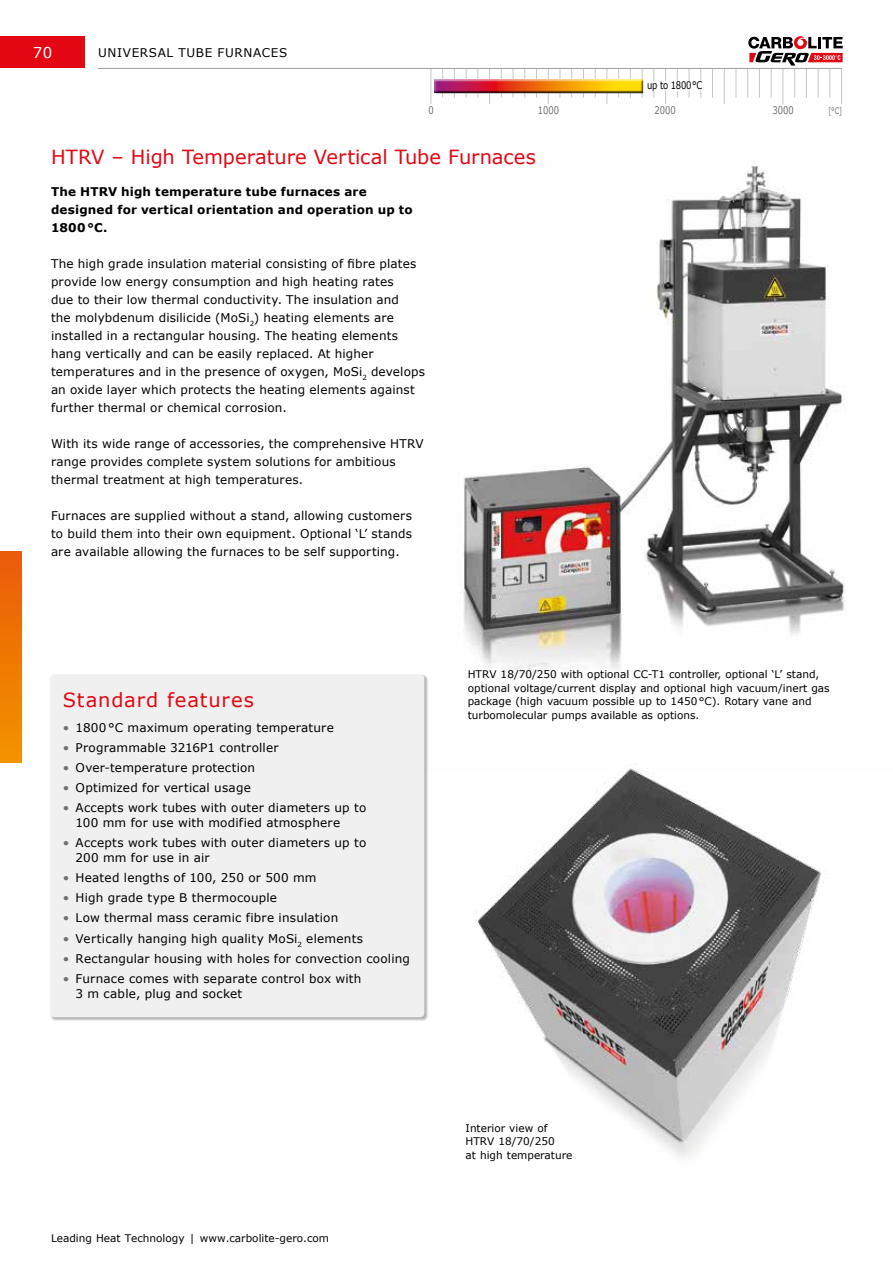
<style>
.page{position:relative;width:893px;height:1263px;background:#fff}
.page>*{position:absolute;margin:0;border:0;box-sizing:border-box;transform-origin:0 0}
.t1{font:19.5px "Verdana";letter-spacing:.005em;color:#e30613}
.t2{font:19.5px "Verdana";letter-spacing:.045em;color:#e30613}
.t3{font:15px "Verdana";color:#fff}
.t4{font:12px/18px "Verdana";letter-spacing:.015em;color:#000}
.t5{font:700 12px/18px "Verdana";letter-spacing:.015em;color:#000}
.t6{font:12px "Verdana";letter-spacing:.055em;color:#000}
.t7{font:10.5px/13.5px "Verdana";color:#000}
.t8{font:10.5px "Verdana";color:#706f6f;scale:.8 1}
.t9{font:10.5px "Verdana";color:#000;scale:.8 1}
.t10{font:9px "Verdana";color:#706f6f;scale:.7 1}
.s1{color:#706f6f}
</style>
<div class="page">
<img style="left:460px;top:163px;width:385px;height:511px">
<hr style="left:442px;top:68px;width:1px;height:30px;background:#c6c6c6">
<hr style="left:454px;top:68px;width:1px;height:30px;background:#c6c6c6">
<hr style="left:466px;top:68px;width:1px;height:30px;background:#c6c6c6">
<hr style="left:477px;top:68px;width:1px;height:30px;background:#c6c6c6">
<hr style="left:501px;top:68px;width:1px;height:30px;background:#c6c6c6">
<hr style="left:513px;top:68px;width:1px;height:30px;background:#c6c6c6">
<hr style="left:524px;top:68px;width:1px;height:30px;background:#c6c6c6">
<hr style="left:536px;top:68px;width:1px;height:30px;background:#c6c6c6">
<hr style="left:560px;top:68px;width:1px;height:30px;background:#c6c6c6">
<hr style="left:571px;top:68px;width:1px;height:30px;background:#c6c6c6">
<hr style="left:583px;top:68px;width:1px;height:30px;background:#c6c6c6">
<hr style="left:595px;top:68px;width:1px;height:30px;background:#c6c6c6">
<hr style="left:618px;top:68px;width:1px;height:30px;background:#c6c6c6">
<hr style="left:630px;top:68px;width:1px;height:30px;background:#c6c6c6">
<hr style="left:642px;top:68px;width:1px;height:30px;background:#c6c6c6">
<hr style="left:653px;top:68px;width:1px;height:30px;background:#c6c6c6">
<hr style="left:677px;top:68px;width:1px;height:30px;background:#c6c6c6">
<hr style="left:689px;top:68px;width:1px;height:30px;background:#c6c6c6">
<hr style="left:700px;top:68px;width:1px;height:30px;background:#c6c6c6">
<hr style="left:712px;top:68px;width:1px;height:30px;background:#c6c6c6">
<hr style="left:736px;top:68px;width:1px;height:30px;background:#c6c6c6">
<hr style="left:747px;top:68px;width:1px;height:30px;background:#c6c6c6">
<hr style="left:759px;top:68px;width:1px;height:30px;background:#c6c6c6">
<hr style="left:771px;top:68px;width:1px;height:30px;background:#c6c6c6">
<hr style="left:794px;top:68px;width:1px;height:30px;background:#c6c6c6">
<hr style="left:806px;top:68px;width:1px;height:30px;background:#c6c6c6">
<hr style="left:818px;top:68px;width:1px;height:30px;background:#c6c6c6">
<hr style="left:829px;top:68px;width:1px;height:30px;background:#c6c6c6">
<hr style="left:431px;top:68px;width:1px;height:36px;background:#c6c6c6">
<hr style="left:489px;top:68px;width:1px;height:36px;background:#c6c6c6">
<hr style="left:548px;top:68px;width:1px;height:36px;background:#c6c6c6">
<hr style="left:606px;top:68px;width:1px;height:36px;background:#c6c6c6">
<hr style="left:665px;top:68px;width:1px;height:36px;background:#c6c6c6">
<hr style="left:724px;top:68px;width:1px;height:36px;background:#c6c6c6">
<hr style="left:782px;top:68px;width:1px;height:36px;background:#c6c6c6">
<hr style="left:841px;top:68px;width:1px;height:36px;background:#c6c6c6">
<div style="left:434px;top:79px;width:210px;height:15px;background:#000;opacity:.3"></div>
<div style="left:433px;top:78px;width:211px;height:15px;background:#fff"></div>
<div style="left:433px;top:79px;width:211px;height:14px;background:#000;opacity:.75"></div>
<div style="left:647px;top:81px;width:61px;height:9px;background:#fff"></div>
<img style="left:475px;top:763px;width:352px;height:395px">
<div style="left:50px;top:674px;width:378px;height:347px;background:#000;opacity:.3"></div>
<div style="left:50px;top:674px;width:374px;height:343px;background:#f0f0f0;border-radius:4px"></div>
<svg style="left:0;top:551px;width:21px;height:212px;background:#ee7703"></svg>
<hr style="left:98px;top:68px;width:744px;height:1px;background:#9d9d9c">
<div style="left:0;top:36px;width:85px;height:32px;background:#e30613"></div>
<svg style="left:748px;top:36px;width:95px;height:30px"></svg>
<p class="t3" style="left:33px;top:42px;width:21px">70</p>
<p class="t6" style="left:98px;top:44px;width:191px">UNIVERSAL TUBE FURNACES</p>
<p class="t9" style="left:647px;top:78px;width:70px">up to 1800°C</p>
<p class="t8" style="left:428px;top:103px;width:8px">0</p>
<p class="t8" style="left:538px;top:103px;width:28px">1000</p>
<p class="t8" style="left:654px;top:103px;width:28px">2000</p>
<p class="t8" style="left:773px;top:103px;width:28px">3000</p>
<p class="t10" style="left:828px;top:105px;width:21px">[°C]</p>
<h1 class="t1" style="left:51px;top:143px;width:486px">HTRV – High Temperature Vertical Tube Furnaces</h1>
<p class="t5" style="left:51px;top:182px;width:363px">The HTRV high temperature tube furnaces are designed for vertical orientation and operation up to<br>1800°C.</p>
<p class="t4" style="left:51px;top:254px;width:375px">The high grade insulation material consisting of fibre plates provide low energy consumption and high heating rates<br>due to their low thermal conductivity. The insulation and<br>the molybdenum disilicide (MoSi<sub>2</sub>) heating elements are installed in a rectangular housing. The heating elements hang vertically and can be easily replaced. At higher temperatures and in the presence of oxygen, MoSi<sub>2</sub> develops an oxide layer which protects the heating elements against further thermal or chemical corrosion.</p>
<p class="t4" style="left:51px;top:434px;width:374px">With its wide range of accessories, the comprehensive HTRV range provides complete system solutions for ambitious thermal treatment at high temperatures.</p>
<p class="t4" style="left:51px;top:506px;width:363px;text-align:justify">Furnaces are supplied without a stand, allowing customers to build them into their own equipment. Optional ‘L’ stands are available allowing the furnaces to be self supporting.</p>
<h1 class="t2" style="left:63px;top:687px;width:192px">Standard features</h1>
<p class="t4" style="left:63px;top:718px;width:273px"><span class="s1">•</span> 1800°C maximum operating temperature</p>
<p class="t4" style="left:63px;top:738px;width:217px"><span class="s1">•</span> Programmable 3216P1 controller</p>
<p class="t4" style="left:63px;top:758px;width:194px"><span class="s1">•</span> Over-temperature protection</p>
<p class="t4" style="left:63px;top:778px;width:189px"><span class="s1">•</span> Optimized for vertical usage</p>
<p class="t4" style="left:76px;top:800px;width:292px;line-height:15px;text-indent:-13px"><span class="s1">•</span> Accepts work tubes with outer diameters up to<br>100 mm for use with modified atmosphere</p>
<p class="t4" style="left:76px;top:835px;width:292px;line-height:15px;text-indent:-13px"><span class="s1">•</span> Accepts work tubes with outer diameters up to<br>200 mm for use in air</p>
<p class="t4" style="left:63px;top:869px;width:255px"><span class="s1">•</span> Heated lengths of 100, 250 or 500 mm</p>
<p class="t4" style="left:63px;top:889px;width:216px"><span class="s1">•</span> High grade type B thermocouple</p>
<p class="t4" style="left:63px;top:909px;width:277px"><span class="s1">•</span> Low thermal mass ceramic fibre insulation</p>
<p class="t4" style="left:63px;top:929px;width:302px"><span class="s1">•</span> Vertically hanging high quality MoSi<sub>2</sub> elements</p>
<p class="t4" style="left:63px;top:949px;width:349px"><span class="s1">•</span> Rectangular housing with holes for convection cooling</p>
<p class="t4" style="left:76px;top:971px;width:287px;line-height:15px;text-indent:-13px"><span class="s1">•</span> Furnace comes with separate control box with<br>3 m cable, plug and socket</p>
<p class="t7" style="left:468px;top:667px;width:363px">HTRV 18/70/250 with optional CC-T1 controller, optional ‘L’ stand, optional voltage/current display and optional high vacuum/inert gas package (high vacuum possible up to 1450°C). Rotary vane and turbomolecular pumps available as options.</p>
<p class="t7" style="left:51px;top:1231px;width:280px">Leading Heat Technology | www.carbolite-gero.com</p>
<p class="t7" style="left:466px;top:1121px;width:108px">Interior view of<br>HTRV 18/70/250<br>at high temperature</p>
</div>
